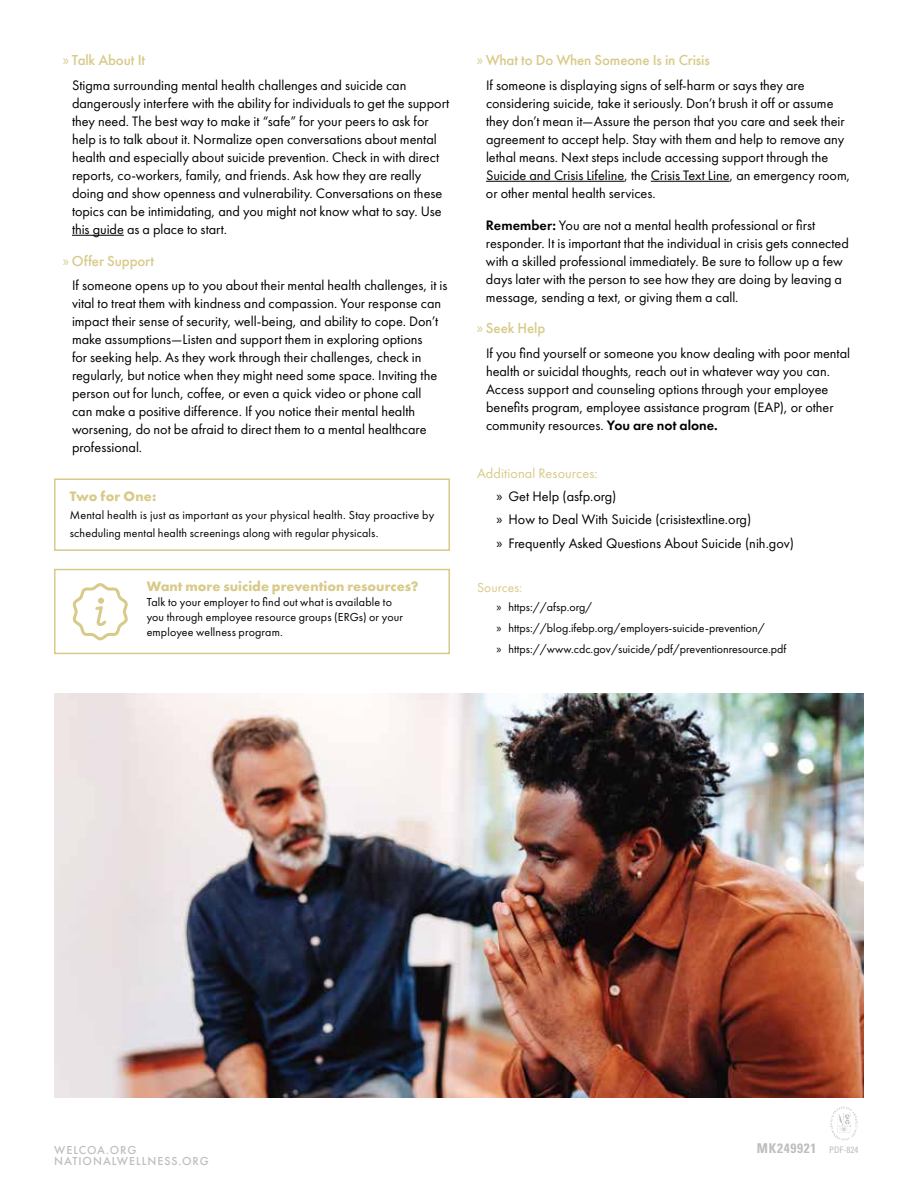
<style>
.page{position:relative;width:918px;height:1188px;background:#fff}
.page>*{position:absolute;margin:0;border:0;box-sizing:border-box;transform-origin:0 0}
.t1{font:500 15px "Futura Cyrillic";letter-spacing:-.01em;color:#d8ca88}
.t2{font:14.25px/18px "Futura Cyrillic";color:#000}
.t3{font:700 14.25px "Futura Cyrillic";letter-spacing:.005em;color:#d8ca88}
.t4{font:700 condensed 13.5px "Univers LT Pro";letter-spacing:.05em;color:#bcbec0}
.t5{font:13.5px "Futura Cyrillic";letter-spacing:.01em;color:#d8ca88}
.t6{font:12px/21px "Futura Cyrillic";letter-spacing:.01em;color:#000}
.t7{font:500 12px/10.5px "Futura Cyrillic";letter-spacing:.08em;color:#bcbec0}
.s1{font-family:"Myriad Pro";font-weight:400}
.s2{font-weight:600}
.s3{color:#d8ca88}
.s4{font-family:"Myriad Pro"}
.s5{font-weight:400;font-size:9px}
</style>
<div class="page">
<hr style="left:72px;top:235px;width:52px;height:1px;background:#000">
<img style="left:830px;top:1106px;width:27px;height:35px">
<hr style="left:486px;top:181px;width:138px;height:1px;background:#000">
<hr style="left:651px;top:181px;width:78px;height:1px;background:#000">
<img style="left:54px;top:693px;width:810px;height:405px">
<div style="left:54px;top:569px;width:396px;height:85px;background:#fff;border:2px solid #d8ca88"></div>
<svg style="left:72px;top:583px;width:56px;height:57px"></svg>
<div style="left:54px;top:478px;width:396px;height:73px;background:#fff;border:2px solid #d8ca88"></div>
<p class="t1" style="left:63px;top:52px;width:84px"><span class="s1">»</span> Talk About It</p>
<p class="t2" style="left:72px;top:77px;width:379px">Stigma surrounding mental health challenges and suicide can dangerously interfere with the ability for individuals to get the support they need. The best way to make it “safe” for your peers to ask for help is to talk about it. Normalize open conversations about mental health and especially about suicide prevention. Check in with direct reports, co-workers, family, and friends. Ask how they are really doing and show openness and vulnerability. Conversations on these topics can be intimidating, and you might not know what to say. Use this guide as a place to start.</p>
<p class="t1" style="left:63px;top:252px;width:93px"><span class="s1">»</span> Offer Support</p>
<p class="t2" style="left:72px;top:277px;width:377px">If someone opens up to you about their mental health challenges, it is vital to treat them with kindness and compassion. Your response can impact their sense of security, well-being, and ability to cope. Don’t make assumptions—Listen and support them in exploring options<br>for seeking help. As they work through their challenges, check in regularly, but notice when they might need some space. Inviting the person out for lunch, coffee, or even a quick video or phone call<br>can make a positive difference. If you notice their mental health worsening, do not be afraid to direct them to a mental healthcare professional.</p>
<p class="t3" style="left:70px;top:487px;width:88px">Two for One:</p>
<p class="t6" style="left:70px;top:506px;width:366px;line-height:18px">Mental health is just as important as your physical health. Stay proactive by scheduling mental health screenings along with regular physicals.</p>
<p class="t3" style="left:147px;top:578px;width:273px">Want more suicide prevention resources?</p>
<p class="t6" style="left:147px;top:595px;width:258px;line-height:15px">Talk to your employer to find out what is available to you through employee resource groups (ERGs) or your employee wellness program.</p>
<p class="t1" style="left:477px;top:52px;width:234px"><span class="s1">»</span> What to Do When Someone Is in Crisis</p>
<p class="t2" style="left:486px;top:77px;width:366px">If someone is displaying signs of self-harm or says they are considering suicide, take it seriously. Don’t brush it off or assume they don’t mean it—Assure the person that you care and seek their agreement to accept help. Stay with them and help to remove any lethal means. Next steps include accessing support through the Suicide and Crisis Lifeline, the Crisis Text Line, an emergency room, or other mental health services.</p>
<p class="t2" style="left:486px;top:216px;width:365px"><span class="s2">Remember:</span> You are not a mental health professional or first responder. It is important that the individual in crisis gets connected with a skilled professional immediately. Be sure to follow up a few days later with the person to see how they are doing by leaving a message, sending a text, or giving them a call.</p>
<p class="t1" style="left:477px;top:319px;width:70px"><span class="s1">»</span> Seek Help</p>
<p class="t2" style="left:486px;top:344px;width:366px">If you find yourself or someone you know dealing with poor mental health or suicidal thoughts, reach out in whatever way you can.<br>Access support and counseling options through your employee benefits program, employee assistance program (EAP), or other community resources. <span class="s2">You are not alone.</span></p>
<p class="t2" style="left:496px;top:462px;width:299px;line-height:23.2px;text-indent:-19px"><span class="s3">Additional Resources:<br></span><span class="s4">»</span> Get Help (asfp.org)<br><span class="s4">»</span> How to Deal With Suicide (crisistextline.org)<br><span class="s4">»</span> Frequently Asked Questions About Suicide (nih.gov)</p>
<p class="t5" style="left:477px;top:580px;width:47px">Sources:</p>
<p class="t6" style="left:496px;top:597px;width:291px"><span class="s4">»</span> https://afsp.org/<br><span class="s4">»</span> https://blog.ifebp.org/employers-suicide-prevention/<br><span class="s4">»</span> https://www.cdc.gov/suicide/pdf/preventionresource.pdf</p>
<p class="t7" style="left:54px;top:1145px;width:156px">WELCOA.ORG<br>NATIONALWELLNESS.ORG</p>
<p class="t4" style="left:757px;top:1140px;width:103px">MK249921 <span class="s5">PDF-824</span></p>
</div>
